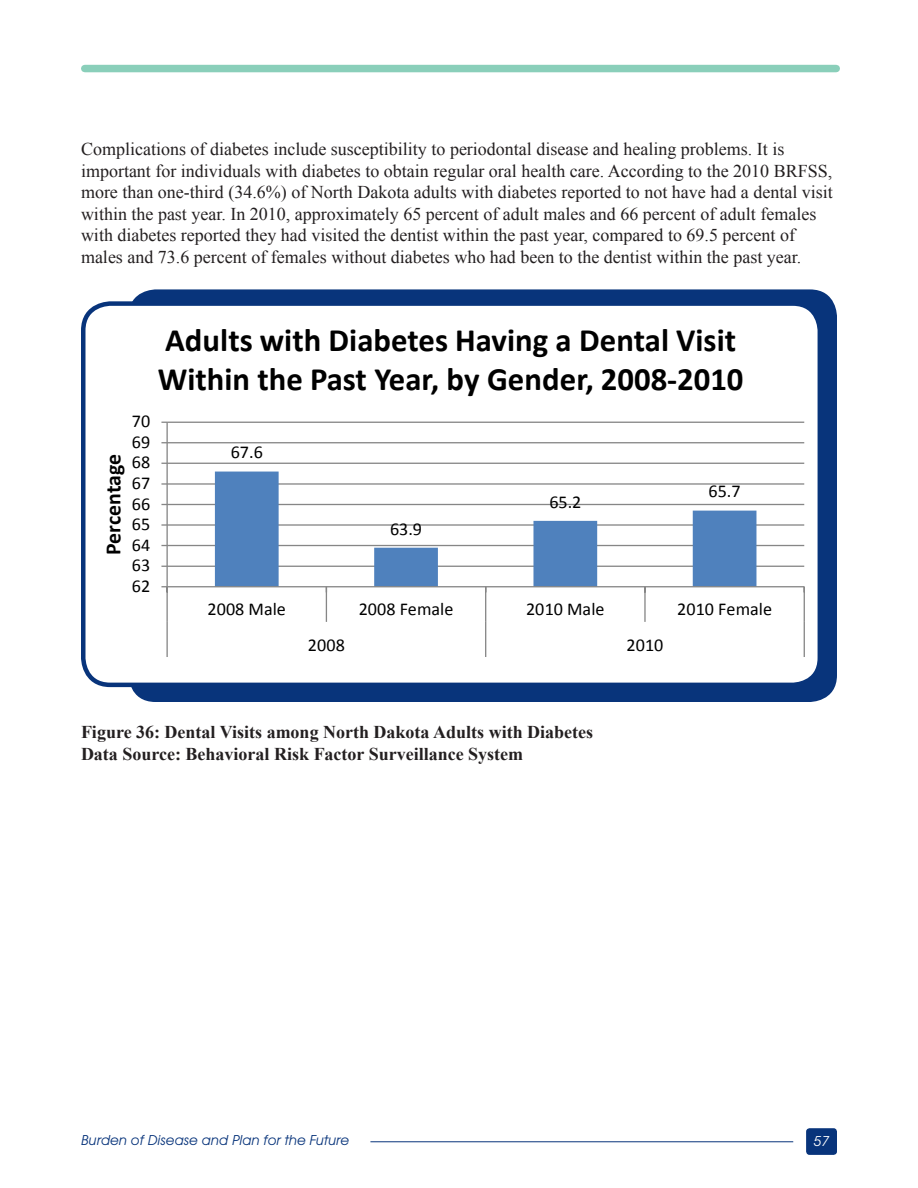
<style>
.page{position:relative;width:918px;height:1188px;background:#fff}
.page>*{position:absolute;margin:0;border:0;box-sizing:border-box;transform-origin:0 0}
.t1{font:700 32.7px/39.9px "Calibri";color:#000}
.t2{font:700 21.75px "Calibri";letter-spacing:-.005em;color:#000}
.t3{font:18.15px "Calibri";color:#000}
.t4{font:18px/21.6px "Times New Roman";color:#231f20}
.t5{font:700 18px/21.6px "Times New Roman";color:#231f20}
.t6{font:italic 15px "Avant Garde ITC";color:#08347b}
.t7{font:italic 15px "Avant Garde ITC";color:#fff}
</style>
<div class="page">
<div style="left:806px;top:1128px;width:31px;height:27px;background:#08347b;border-radius:4px"></div>
<hr style="left:370px;top:1142px;width:423px;height:1px;background:#08347b">
<div style="left:85px;top:65px;width:751px;height:7px;background:#8acfba"></div>
<div style="left:129px;top:289px;width:708px;height:413px;background:#08347b;border-radius:27px"></div>
<div style="left:83px;top:304px;width:737px;height:381px;background:#fff;border-radius:27px"></div>
<div style="left:81px;top:301px;width:741px;height:386px;border:4px solid #08347b;border-radius:27px"></div>
<hr style="left:167px;top:566px;width:637px;height:1px;background:#868686">
<hr style="left:167px;top:545px;width:637px;height:1px;background:#868686">
<hr style="left:167px;top:524px;width:637px;height:2px;background:#868686">
<hr style="left:167px;top:504px;width:637px;height:1px;background:#868686">
<hr style="left:167px;top:483px;width:637px;height:2px;background:#868686">
<hr style="left:167px;top:463px;width:637px;height:1px;background:#868686">
<hr style="left:167px;top:442px;width:637px;height:1px;background:#868686">
<hr style="left:167px;top:422px;width:637px;height:1px;background:#868686">
<svg style="left:215px;top:472px;width:541px;height:114px"></svg>
<hr style="left:166px;top:422px;width:2px;height:165px;background:#868686">
<svg style="left:161px;top:524px;width:6px;height:2px"></svg>
<svg style="left:161px;top:483px;width:6px;height:2px"></svg>
<hr style="left:167px;top:586px;width:637px;height:1px;background:#868686">
<hr style="left:166px;top:587px;width:2px;height:35px;background:#868686">
<hr style="left:326px;top:587px;width:1px;height:35px;background:#868686">
<hr style="left:485px;top:587px;width:1px;height:35px;background:#868686">
<hr style="left:644px;top:587px;width:2px;height:35px;background:#868686">
<hr style="left:804px;top:587px;width:1px;height:35px;background:#868686">
<hr style="left:166px;top:622px;width:2px;height:35px;background:#868686">
<hr style="left:485px;top:622px;width:1px;height:35px;background:#868686">
<hr style="left:804px;top:622px;width:1px;height:35px;background:#868686">
<p class="t4" style="left:81px;top:138px;width:753px">Complications of diabetes include susceptibility to periodontal disease and healing problems. It is important for individuals with diabetes to obtain regular oral health care. According to the 2010 BRFSS, more than one-third (34.6%) of North Dakota adults with diabetes reported to not have had a dental visit within the past year. In 2010, approximately 65 percent of adult males and 66 percent of adult females with diabetes reported they had visited the dentist within the past year, compared to 69.5 percent of males and 73.6 percent of females without diabetes who had been to the dentist within the past year.</p>
<p class="t2" style="left:99px;top:555px;width:102px;rotate:-90deg">Percentage</p>
<p class="t3" style="left:132px;top:410px;width:20px">70</p>
<p class="t3" style="left:132px;top:430px;width:20px">69</p>
<p class="t3" style="left:132px;top:451px;width:20px">68</p>
<p class="t3" style="left:132px;top:472px;width:20px">67</p>
<p class="t3" style="left:132px;top:492px;width:20px">66</p>
<p class="t3" style="left:132px;top:513px;width:20px">65</p>
<p class="t3" style="left:132px;top:533px;width:20px">64</p>
<p class="t3" style="left:132px;top:554px;width:20px">63</p>
<p class="t3" style="left:132px;top:574px;width:20px">62</p>
<h1 class="t1" style="left:158px;top:320px;width:587px">Adults with Diabetes Having a Dental Visit<br>Within the Past Year, by Gender, 2008-2010</h1>
<p class="t3" style="left:231px;top:441px;width:34px">67.6</p>
<p class="t3" style="left:390px;top:517px;width:34px">63.9</p>
<p class="t3" style="left:549px;top:490px;width:34px">65.2</p>
<p class="t3" style="left:709px;top:480px;width:34px">65.7</p>
<p class="t3" style="left:208px;top:598px;width:80px">2008 Male</p>
<p class="t3" style="left:359px;top:598px;width:96px">2008 Female</p>
<p class="t3" style="left:526px;top:598px;width:80px">2010 Male</p>
<p class="t3" style="left:677px;top:598px;width:96px">2010 Female</p>
<p class="t3" style="left:308px;top:633px;width:38px">2008</p>
<p class="t3" style="left:627px;top:633px;width:38px">2010</p>
<p class="t5" style="left:81px;top:721px;width:514px">Figure 36: Dental Visits among North Dakota Adults with Diabetes<br>Data Source: Behavioral Risk Factor Surveillance System</p>
<p class="t6" style="left:81px;top:1132px;width:270px">Burden of Disease and Plan for the Future</p>
<p class="t7" style="left:814px;top:1132px;width:16px">57</p>
</div>
